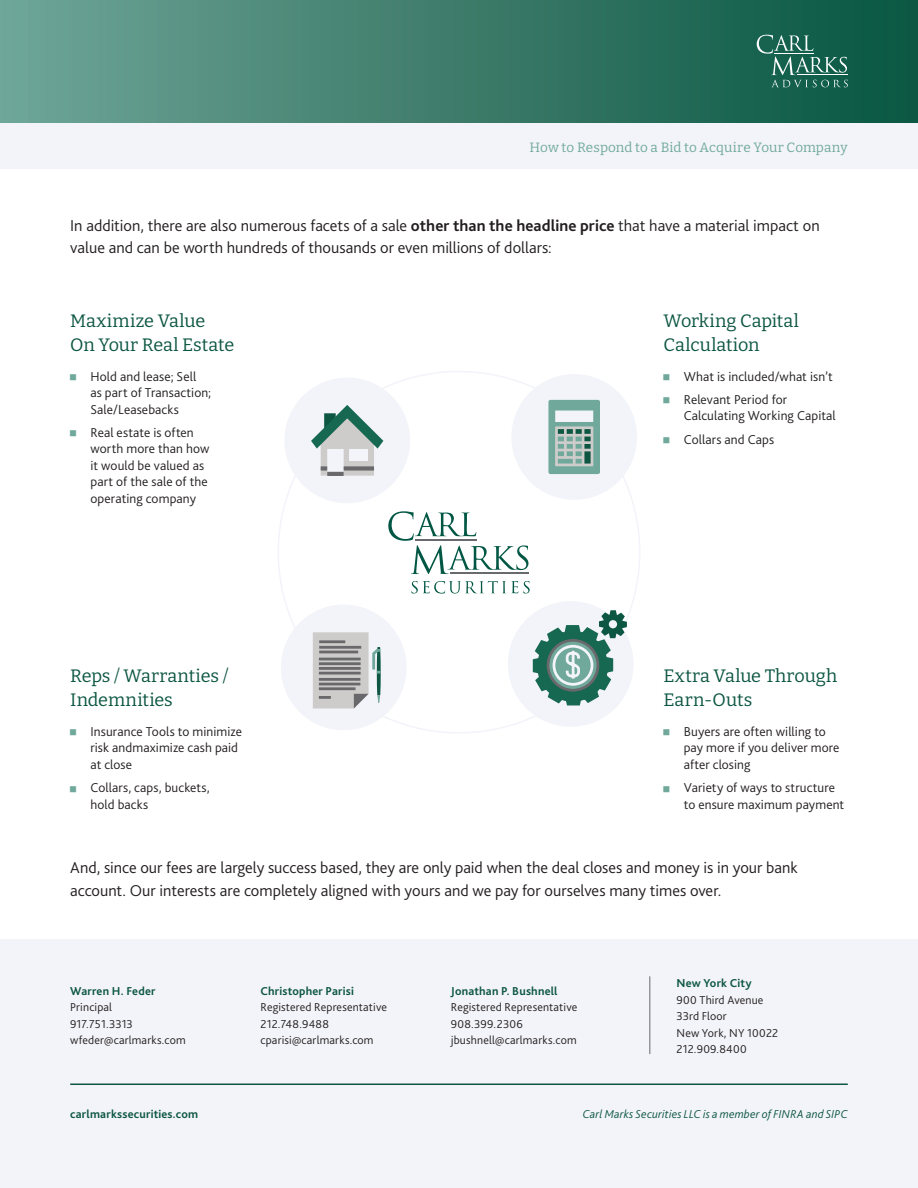
<style>
.page{position:relative;width:918px;height:1188px;background:#fff}
.page>*{position:absolute;margin:0;border:0;box-sizing:border-box;transform-origin:0 0}
.t1{font:100 18px/24px "Bitter";color:#0c5642}
.t2{font:300 16.5px/22.5px "Bliss 2";color:#231f20}
.t3{font:300 13.5px/16.5px "Bliss 2";letter-spacing:.01em;color:#231f20}
.t4{font:100 13.5px "Bitter";letter-spacing:.005em;color:#70a99c}
.t5{font:300 12px "Bliss 2";letter-spacing:.015em;color:#231f20}
.t6{font:700 12px "Bliss 2";letter-spacing:.015em;color:#0c5642}
.t7{font:italic 300 12px "Bliss 2";letter-spacing:.015em;color:#0c5642}
.s1{font-weight:700}
</style>
<div class="page">
<div style="left:0;top:122px;width:918px;height:47px;background:#f3f4f9"></div>
<div style="left:0;top:0;width:918px;height:122px;background:linear-gradient(to right,#70a497,#085540)"></div>
<svg style="left:757px;top:35px;width:91px;height:52px;background:#357765"></svg>
<svg style="left:278px;top:371px;width:362px;height:203px"></svg>
<svg style="left:550px;top:401px;width:49px;height:72px"></svg>
<div style="left:548px;top:400px;width:52px;height:74px;border:3px solid #70a99c"></div>
<svg style="left:584px;top:451px;width:7px;height:13px"></svg>
<svg style="left:558px;top:429px;width:6px;height:5px"></svg>
<svg style="left:567px;top:429px;width:24px;height:5px"></svg>
<svg style="left:584px;top:437px;width:7px;height:12px"></svg>
<div style="left:555px;top:411px;width:38px;height:11px;background:#f3f4f9"></div>
<hr style="left:555px;top:428px;width:3px;height:37px;background:#ceccca">
<hr style="left:564px;top:428px;width:3px;height:30px;background:#ceccca">
<hr style="left:573px;top:428px;width:3px;height:37px;background:#ceccca">
<hr style="left:582px;top:428px;width:2px;height:37px;background:#ceccca">
<hr style="left:591px;top:428px;width:2px;height:37px;background:#ceccca">
<hr style="left:555px;top:426px;width:38px;height:3px;background:#ceccca">
<hr style="left:556px;top:434px;width:37px;height:3px;background:#ceccca">
<hr style="left:556px;top:441px;width:37px;height:3px;background:#ceccca">
<hr style="left:556px;top:449px;width:37px;height:2px;background:#ceccca">
<hr style="left:556px;top:456px;width:27px;height:3px;background:#ceccca">
<hr style="left:555px;top:464px;width:38px;height:2px;background:#ceccca">
<svg style="left:280px;top:581px;width:358px;height:152px"></svg>
<div style="left:0;top:940px;width:918px;height:248px;background:#f3f4f9"></div>
<hr style="left:70px;top:1084px;width:778px;height:1px;background:#0c5642">
<hr style="left:650px;top:976px;width:1px;height:78px;background:#69696c">
<p class="t4" style="left:530px;top:139px;width:320px">How to Respond to a Bid to Acquire Your Company</p>
<p class="t2" style="left:70px;top:214px;width:751px">In addition, there are also numerous facets of a sale <span class="s1">other than the headline price</span> that have a material impact on value and can be worth hundreds of thousands or even millions of dollars:</p>
<p class="t1" style="left:70px;top:308px;width:166px">Maximize Value<br>On Your Real Estate</p>
<p class="t3" style="left:90px;top:368px;width:122px">Hold and lease; Sell<br>as part of Transaction;<br>Sale/Leasebacks</p>
<p class="t3" style="left:90px;top:424px;width:121px">Real estate is often worth more than how it would be valued as part of the sale of the operating company</p>
<p class="t1" style="left:70px;top:663px;width:160px">Reps / Warranties /<br>Indemnities</p>
<p class="t3" style="left:90px;top:723px;width:153px">Insurance Tools to minimize risk andmaximize cash paid at close</p>
<p class="t3" style="left:90px;top:779px;width:121px">Collars, caps, buckets, hold backs</p>
<p class="t1" style="left:664px;top:308px;width:137px">Working Capital<br>Calculation</p>
<p class="t3" style="left:684px;top:368px;width:150px">What is included/what isn’t</p>
<p class="t3" style="left:684px;top:391px;width:154px">Relevant Period for<br>Calculating Working Capital</p>
<p class="t3" style="left:684px;top:431px;width:92px">Collars and Caps</p>
<p class="t1" style="left:664px;top:663px;width:175px">Extra Value Through<br>Earn-Outs</p>
<p class="t3" style="left:684px;top:723px;width:157px">Buyers are often willing to pay more if you deliver more after closing</p>
<p class="t3" style="left:684px;top:779px;width:162px">Variety of ways to structure to ensure maximum payment</p>
<p class="t2" style="left:70px;top:856px;width:729px">And, since our fees are largely success based, they are only paid when the deal closes and money is in your bank account. Our interests are completely aligned with yours and we pay for ourselves many times over.</p>
<p class="t6" style="left:70px;top:983px;width:87px">Warren H. Feder</p>
<p class="t5" style="left:70px;top:1000px;width:43px">Principal</p>
<p class="t5" style="left:70px;top:1016px;width:64px">917.751.3313</p>
<p class="t5" style="left:70px;top:1033px;width:117px">wfeder@carlmarks.com</p>
<p class="t6" style="left:261px;top:983px;width:95px">Christopher Parisi</p>
<p class="t5" style="left:261px;top:1000px;width:128px">Registered Representative</p>
<p class="t5" style="left:261px;top:1016px;width:70px">212.748.9488</p>
<p class="t5" style="left:261px;top:1033px;width:115px">cparisi@carlmarks.com</p>
<p class="t6" style="left:451px;top:983px;width:108px">Jonathan P. Bushnell</p>
<p class="t5" style="left:451px;top:1000px;width:128px">Registered Representative</p>
<p class="t5" style="left:451px;top:1016px;width:74px">908.399.2306</p>
<p class="t5" style="left:451px;top:1033px;width:127px">jbushnell@carlmarks.com</p>
<p class="t6" style="left:677px;top:976px;width:77px">New York City</p>
<p class="t5" style="left:677px;top:992px;width:89px">900 Third Avenue</p>
<p class="t5" style="left:677px;top:1009px;width:52px">33rd Floor</p>
<p class="t5" style="left:677px;top:1025px;width:103px">New York, NY 10022</p>
<p class="t5" style="left:677px;top:1042px;width:72px">212.909.8400</p>
<p class="t6" style="left:70px;top:1106px;width:129px">carlmarkssecurities.com</p>
<p class="t7" style="left:583px;top:1106px;width:266px">Carl Marks Securities LLC is a member of FINRA and SIPC</p>
</div>
